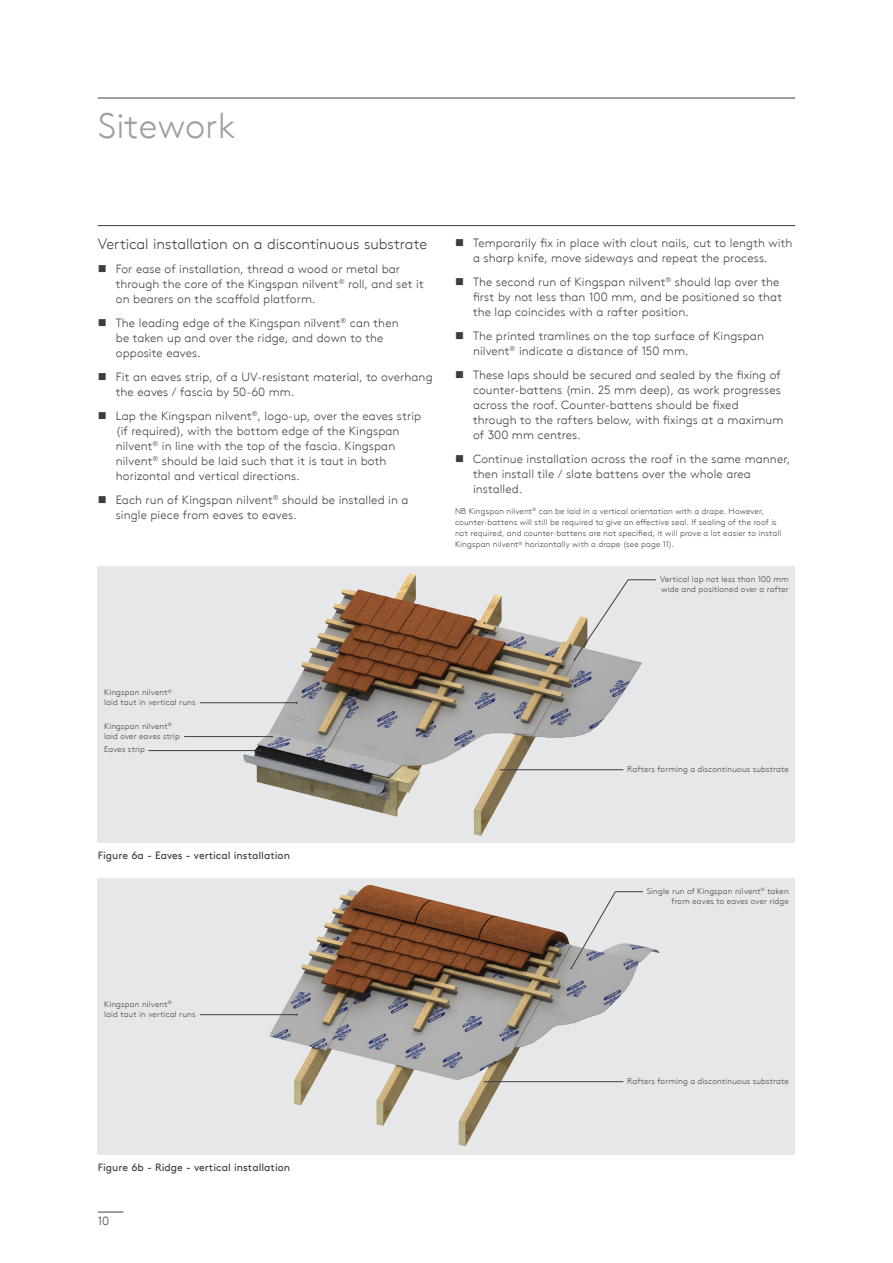
<style>
.page{position:relative;width:893px;height:1263px;background:#fff}
.page>*{position:absolute;margin:0;border:0;box-sizing:border-box;transform-origin:0 0}
.t1{font:300 36px "Kingspan Brown TT";color:#9d9fa2}
.t2{font:300 15px "Kingspan Brown TT";letter-spacing:-.005em;color:#3e3e3f}
.t3{font:300 12px/15px "Kingspan Brown TT";letter-spacing:.01em;color:#3e3e3f}
.t4{font:10.5px "Kingspan Brown TT";color:#3e3e3f}
.t5{font:300 8.25px/9.8px "Kingspan Brown TT";letter-spacing:.015em;color:#3e3e3f}
</style>
<div class="page">
<svg style="left:98px;top:1212px;width:25px;height:1px"></svg>
<hr style="left:98px;top:225px;width:697px;height:1px;background:#3e3e3f">
<hr style="left:98px;top:98px;width:697px;height:1px;background:#3e3e3f">
<div style="left:98px;top:566px;width:697px;height:276px;background:#e6e7e9"></div>
<img style="left:198px;top:573px;width:444px;height:263px">
<div style="left:98px;top:878px;width:697px;height:276px;background:#e6e7e9"></div>
<img style="left:215px;top:884px;width:445px;height:263px">
<svg style="left:574px;top:579px;width:82px;height:82px"></svg>
<svg style="left:570px;top:891px;width:73px;height:78px"></svg>
<hr style="left:200px;top:702px;width:97px;height:1px;background:#3e3e3f">
<hr style="left:200px;top:1014px;width:97px;height:1px;background:#3e3e3f">
<hr style="left:148px;top:750px;width:112px;height:1px;background:#3e3e3f">
<hr style="left:184px;top:736px;width:88px;height:1px;background:#3e3e3f">
<hr style="left:501px;top:769px;width:122px;height:1px;background:#3e3e3f">
<hr style="left:485px;top:1081px;width:138px;height:1px;background:#3e3e3f">
<h1 class="t1" style="left:98px;top:99px;width:139px">Sitework</h1>
<p class="t2" style="left:98px;top:233px;width:331px">Vertical installation on a discontinuous substrate</p>
<p class="t3" style="left:116px;top:261px;width:310px;text-indent:-18px">■ For ease of installation, thread a wood or metal bar through the core of the Kingspan nilvent<sup>®</sup> roll, and set it on bearers on the scaffold platform.</p>
<p class="t3" style="left:116px;top:315px;width:284px;text-indent:-18px">■ The leading edge of the Kingspan nilvent<sup>®</sup> can then be taken up and over the ridge, and down to the opposite eaves.</p>
<p class="t3" style="left:116px;top:369px;width:318px;text-indent:-18px">■ Fit an eaves strip, of a UV-resistant material, to overhang the eaves / fascia by 50-60 mm.</p>
<p class="t3" style="left:116px;top:408px;width:307px;text-indent:-18px">■ Lap the Kingspan nilvent<sup>®</sup>, logo-up, over the eaves strip (if required), with the bottom edge of the Kingspan nilvent<sup>®</sup> in line with the top of the fascia. Kingspan nilvent<sup>®</sup> should be laid such that it is taut in both horizontal and vertical directions.</p>
<p class="t3" style="left:116px;top:492px;width:294px;text-indent:-18px">■ Each run of Kingspan nilvent<sup>®</sup> should be installed in a single piece from eaves to eaves.</p>
<p class="t3" style="left:455px;top:235px;width:339px;text-align:center">■ Temporarily fix in place with clout nails, cut to length with a sharp knife, move sideways and repeat the process.</p>
<p class="t3" style="left:473px;top:274px;width:311px;text-indent:-18px">■ The second run of Kingspan nilvent<sup>®</sup> should lap over the first by not less than 100 mm, and be positioned so that the lap coincides with a rafter position.</p>
<p class="t3" style="left:473px;top:328px;width:292px;text-indent:-18px">■ The printed tramlines on the top surface of Kingspan nilvent<sup>®</sup> indicate a distance of 150 mm.</p>
<p class="t3" style="left:473px;top:367px;width:312px;text-indent:-18px">■ These laps should be secured and sealed by the fixing of counter-battens (min. 25 mm deep), as work progresses across the roof. Counter-battens should be fixed through to the rafters below, with fixings at a maximum of 300 mm centres.</p>
<p class="t3" style="left:473px;top:451px;width:319px;text-indent:-18px">■ Continue installation across the roof in the same manner, then install tile / slate battens over the whole area installed.</p>
<p class="t5" style="left:455px;top:505px;width:328px;line-height:11.2px">NB Kingspan nilvent<sup>®</sup> can be laid in a vertical orientation with a drape. However, counter-battens will still be required to give an effective seal. If sealing of the roof is not required, and counter-battens are not specified, it will prove a lot easier to install Kingspan nilvent<sup>®</sup> horizontally with a drape (see page 11).</p>
<p class="t5" style="left:660px;top:574px;width:130px">Vertical lap not less than 100 mm wide and positioned over a rafter</p>
<p class="t5" style="left:104px;top:687px;width:93px">Kingspan nilvent<sup>®<br></sup>laid taut in vertical runs</p>
<p class="t5" style="left:104px;top:720px;width:77px">Kingspan nilvent<sup>® </sup>laid over eaves strip</p>
<p class="t5" style="left:104px;top:744px;width:42px">Eaves strip</p>
<p class="t4" style="left:98px;top:847px;width:194px">Figure 6a - Eaves - vertical installation</p>
<p class="t5" style="left:104px;top:999px;width:93px">Kingspan nilvent<sup>®<br></sup>laid taut in vertical runs</p>
<p class="t4" style="left:98px;top:1159px;width:194px">Figure 6b - Ridge - vertical installation</p>
<p class="t3" style="left:98px;top:1213px;width:13px">10</p>
<p class="t5" style="left:627px;top:764px;width:163px">Rafters forming a discontinuous substrate</p>
<p class="t5" style="left:647px;top:885px;width:143px;text-align:right">Single run of Kingspan nilvent<sup>®</sup> taken from eaves to eaves over ridge</p>
<p class="t5" style="left:627px;top:1076px;width:163px">Rafters forming a discontinuous substrate</p>
</div>
